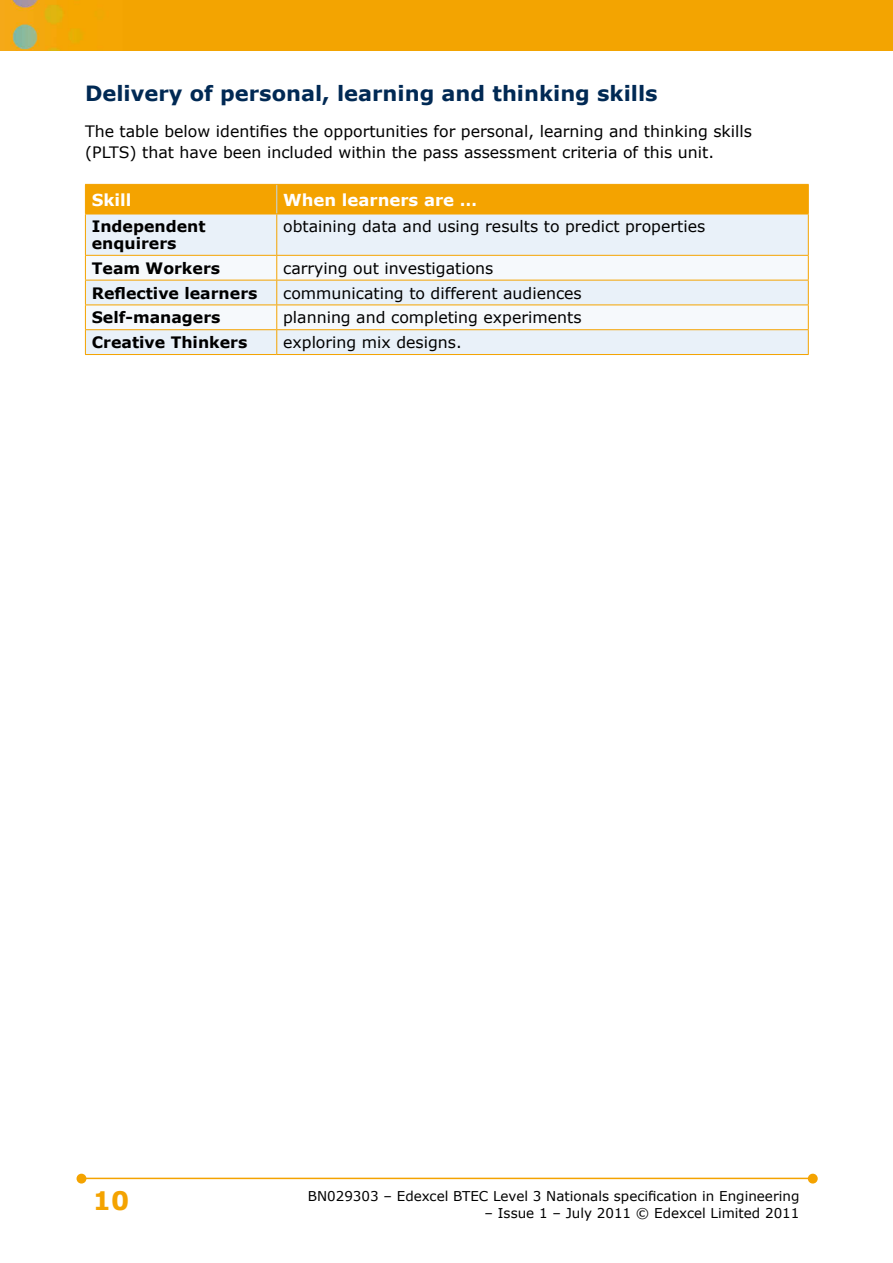
<style>
.page{position:relative;width:893px;height:1263px;background:#fff}
.page>*{position:absolute;margin:0;border:0;box-sizing:border-box;transform-origin:0 0}
.t1{font:700 25.5px "Verdana";color:#f4a300}
.t2{font:700 21px "Verdana";color:#002954}
.t3{font:700 16.5px "Verdana";color:#fff}
.t4{font:15.75px/21px "Verdana";color:#000}
.t5{font:700 15.75px/16.5px "Verdana";color:#000}
.t6{font:13.5px "Verdana";color:#000}
</style>
<div class="page">
<div style="left:0;top:0;width:893px;height:51px;background:#f3a401"></div>
<hr style="left:82px;top:1178px;width:728px;height:1px;background:#f4a300">
<div style="left:809px;top:1174px;width:8px;height:9px;background:#f4a300;border-radius:50%"></div>
<div style="left:808px;top:1174px;width:10px;height:9px;border:2px solid #f4a300;border-radius:50%"></div>
<div style="left:77px;top:1174px;width:9px;height:9px;background:#f4a300;border-radius:50%"></div>
<div style="left:77px;top:1174px;width:9px;height:9px;border:2px solid #f4a300;border-radius:50%"></div>
<div style="left:86px;top:215px;width:722px;height:139px;background:#e9f1f9"></div>
<svg style="left:86px;top:256px;width:722px;height:73px;fill:#f6f9fc"></svg>
<div style="left:85px;top:185px;width:724px;height:29px;background:#f4a300"></div>
<hr style="left:85px;top:184px;width:192px;height:1px;background:#f4a300">
<hr style="left:277px;top:184px;width:532px;height:1px;background:#f4a300">
<hr style="left:85px;top:214px;width:1px;height:41px;background:#f4a300">
<hr style="left:85px;top:214px;width:192px;height:1px;background:#f4a300">
<hr style="left:276px;top:214px;width:1px;height:41px;background:#f4a300">
<hr style="left:808px;top:214px;width:1px;height:41px;background:#f4a300">
<hr style="left:277px;top:214px;width:532px;height:1px;background:#f4a300">
<hr style="left:85px;top:255px;width:192px;height:1px;background:#f4a300">
<hr style="left:277px;top:255px;width:532px;height:1px;background:#f4a300">
<hr style="left:85px;top:280px;width:192px;height:1px;background:#f4a300">
<hr style="left:277px;top:280px;width:532px;height:1px;background:#f4a300">
<hr style="left:85px;top:305px;width:192px;height:1px;background:#f4a300">
<hr style="left:277px;top:305px;width:532px;height:1px;background:#f4a300">
<hr style="left:85px;top:354px;width:192px;height:1px;background:#f4a300">
<svg style="left:85px;top:256px;width:1px;height:98px"></svg>
<hr style="left:85px;top:329px;width:192px;height:1px;background:#f4a300">
<hr style="left:277px;top:354px;width:532px;height:1px;background:#f4a300">
<svg style="left:276px;top:256px;width:1px;height:98px"></svg>
<svg style="left:808px;top:256px;width:1px;height:98px"></svg>
<hr style="left:277px;top:329px;width:532px;height:1px;background:#f4a300">
<h2 class="t2" style="left:85px;top:80px;width:574px">Delivery of personal, learning and thinking skills</h2>
<p class="t4" style="left:85px;top:120px;width:668px">The table below identifies the opportunities for personal, learning and thinking skills (PLTS) that have been included within the pass assessment criteria of this unit.</p>
<p class="t3" style="left:92px;top:189px;width:41px">Skill</p>
<p class="t3" style="left:283px;top:189px;width:195px">When learners are …</p>
<p class="t5" style="left:92px;top:218px;width:115px">Independent enquirers</p>
<p class="t4" style="left:283px;top:216px;width:424px">obtaining data and using results to predict properties</p>
<p class="t5" style="left:92px;top:259px;width:130px">Team Workers</p>
<p class="t4" style="left:283px;top:257px;width:212px">carrying out investigations</p>
<p class="t5" style="left:92px;top:284px;width:167px">Reflective learners</p>
<p class="t4" style="left:283px;top:282px;width:300px">communicating to different audiences</p>
<p class="t5" style="left:92px;top:309px;width:130px">Self-managers</p>
<p class="t4" style="left:283px;top:307px;width:300px">planning and completing experiments</p>
<p class="t5" style="left:92px;top:334px;width:157px">Creative Thinkers</p>
<p class="t4" style="left:283px;top:331px;width:180px">exploring mix designs.</p>
<h1 class="t1" style="left:93px;top:1185px;width:38px">10</h1>
<p class="t6" style="left:308px;top:1187px;width:493px">BN029303 – Edexcel BTEC Level 3 Nationals specification in Engineering</p>
<p class="t6" style="left:485px;top:1204px;width:316px">– Issue 1 – July 2011 © Edexcel Limited 2011</p>
</div>
